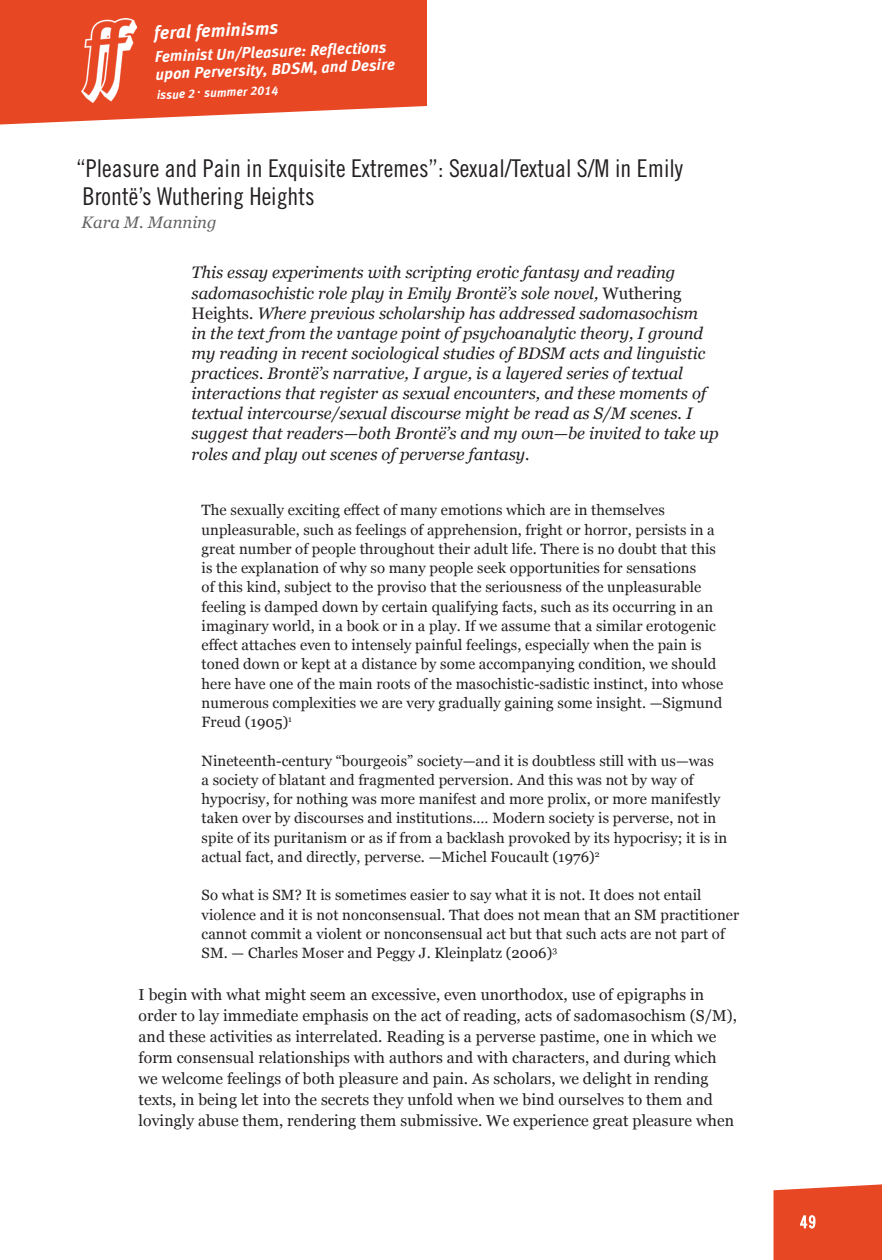
<style>
.page{position:relative;width:882px;height:1260px;background:#fff}
.page>*{position:absolute;margin:0;border:0;box-sizing:border-box;transform-origin:0 0}
.Article_-_Title{font:24.5px "Trade Gothic Cond Eighteen";color:#231f20}
.t1{font:italic 18.38px "Meta Bold Lf";color:#fff}
.Article_-_Abstract_i{font:italic 16.62px/20.1px "Georgia";color:#231f20}
.Article_-_Title-2{font:italic 16.62px "Georgia";color:#636366}
.t2{font:16.62px "Trade Gothic Cond Eighteen";color:#fff}
.Article_-_Text{font:15.75px/21px "Georgia";letter-spacing:.005em;color:#231f20}
.t3{font:italic 15.75px "Meta Bold Lf";color:#fff}
.Article_-_in_text_ci{font:14.88px/19.2px "Georgia";letter-spacing:.005em;color:#231f20}
.t4{font:italic 12.25px "Meta Bold Lf";color:#fff}
.s1{font-style:normal}
</style>
<div class="page">
<svg style="left:773px;top:1184px;width:109px;height:76px;background:#e95231"></svg>
<svg style="left:0;top:0;width:427px;height:125px;background:#e95636"></svg>
<img style="left:82px;top:19px;width:55px;height:83px">
<p class="t1" style="left:154px;top:22px;width:126px;rotate:-2deg">feral feminisms</p>
<p class="t3" style="left:155px;top:46px;width:233px;rotate:-2deg">Feminist Un/Pleasure: Refl ections</p>
<p class="t3" style="left:155px;top:64px;width:241px;rotate:-2deg">upon Perversity, BDSM, and Desire</p>
<p class="t4" style="left:157px;top:87px;width:123px;rotate:-2deg">issue 2 . summer 2014</p>
<p class="Article_-_Title" style="left:76px;top:154px;width:608px">“Pleasure and Pain in Exquisite Extremes”: Sexual/Textual S/M in Emily</p>
<p class="Article_-_Title" style="left:83px;top:182px;width:234px">Brontë’s Wuthering Heights</p>
<p class="Article_-_Title-2" style="left:82px;top:210px;width:136px">Kara M. Manning</p>
<p class="Article_-_Abstract_i" style="left:192px;top:262px;width:529px">This essay experiments with scripting erotic fantasy and reading sadomasochistic role play in Emily Brontë’s sole novel, <span class="s1">Wuthering Heights</span>. Where previous scholarship has addressed sadomasochism<br>in the text from the vantage point of psychoanalytic theory, I ground my reading in recent sociological studies of BDSM acts and linguistic practices. Brontë’s narrative, I argue, is a layered series of textual interactions that register as sexual encounters, and these moments of textual intercourse/sexual discourse might be read as S/M scenes. I suggest that readers—both Brontë’s and my own—be invited to take up roles and play out scenes of perverse fantasy.</p>
<p class="Article_-_in_text_ci" style="left:202px;top:500px;width:523px">The sexually exciting effect of many emotions which are in themselves unpleasurable, such as feelings of apprehension, fright or horror, persists in a great number of people throughout their adult life. There is no doubt that this is the explanation of why so many people seek opportunities for sensations<br>of this kind, subject to the proviso that the seriousness of the unpleasurable feeling is damped down by certain qualifying facts, such as its occurring in an imaginary world, in a book or in a play. If we assume that a similar erotogenic effect attaches even to intensely painful feelings, especially when the pain is toned down or kept at a distance by some accompanying condition, we should here have one of the main roots of the masochistic-sadistic instinct, into whose numerous complexities we are very gradually gaining some insight. —Sigmund Freud (1905)<sup>1</sup></p>
<p class="Article_-_in_text_ci" style="left:202px;top:750px;width:527px">Nineteenth-century “bourgeois” society—and it is doubtless still with us—was<br>a society of blatant and fragmented perversion. And this was not by way of hypocrisy, for nothing was more manifest and more prolix, or more manifestly taken over by discourses and institutions.… Modern society is perverse, not in spite of its puritanism or as if from a backlash provoked by its hypocrisy; it is in actual fact, and directly, perverse. —Michel Foucault (1976)<sup>2</sup></p>
<p class="Article_-_in_text_ci" style="left:202px;top:885px;width:539px">So what is SM? It is sometimes easier to say what it is not. It does not entail violence and it is not nonconsensual. That does not mean that an SM practitioner cannot commit a violent or nonconsensual act but that such acts are not part of SM. — Charles Moser and Peggy J. Kleinplatz (2006)<sup>3</sup></p>
<p class="Article_-_Text" style="left:139px;top:983px;width:600px">I begin with what might seem an excessive, even unorthodox, use of epigraphs in order to lay immediate emphasis on the act of reading, acts of sadomasochism (S/M), and these activities as interrelated. Reading is a perverse pastime, one in which we form consensual relationships with authors and with characters, and during which we welcome feelings of both pleasure and pain. As scholars, we delight in rending texts, in being let into the secrets they unfold when we bind ourselves to them and lovingly abuse them, rendering them submissive. We experience great pleasure when</p>
<p class="t2" style="left:800px;top:1212px;width:17px">49</p>
</div>
